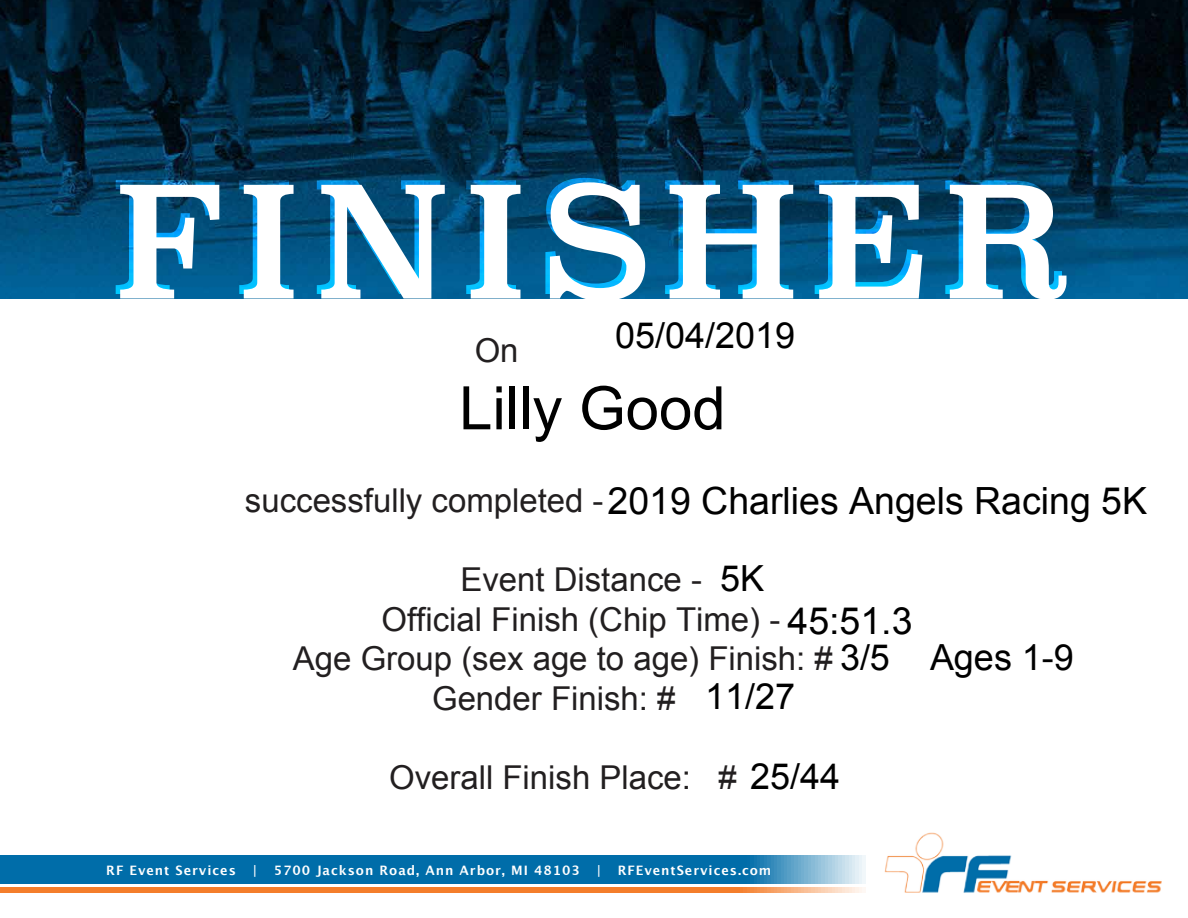
<style>
.page{position:relative;width:1188px;height:918px;background:#fff}
.page>*{position:absolute;margin:0;border:0;box-sizing:border-box;transform-origin:0 0}
.t1{font:153px "Superclarendon";letter-spacing:.1em;color:#fff}
.t2{font:60px "Arial";color:#000}
.t3{font:37.5px "Arial";color:#000}
.t4{font:36px "Arial";color:#000}
.t5{font:32.85px "Arial";color:#221f20}
.t6{font:700 13.05px "Lucida Grande";letter-spacing:.075em;color:#fff}
.s1{font-size:36px;color:#000}
</style>
<div class="page">
<img style="left:0;top:0;width:1188px;height:298px">
<img style="left:884px;top:832px;width:278px;height:61px">
<svg style="left:0;top:856px;width:865px;height:27px;background:#1076ae"></svg>
<svg style="left:0;top:887px;width:865px;height:5px;background:#f48739"></svg>
<h1 class="t1" style="left:110px;top:135px;width:957px">FINISHER</h1>
<p class="t5" style="left:475px;top:328px;width:45px">On</p>
<p class="t4" style="left:615px;top:315px;width:182px">05/04/2019</p>
<h2 class="t2" style="left:459px;top:375px;width:268px">Lilly Good</h2>
<p class="t3" style="left:608px;top:480px;width:541px">2019 Charlies Angels Racing 5K</p>
<p class="t5" style="left:245px;top:479px;width:360px">successfully completed -</p>
<p class="t4" style="left:720px;top:558px;width:45px">5K</p>
<p class="t5" style="left:460px;top:558px;width:243px">Event Distance -</p>
<p class="t5" style="left:382px;top:598px;width:400px">Official Finish (Chip Time) -</p>
<p class="t5" style="left:293px;top:637px;width:599px">Age Group (sex age to age) Finish: # <span class="s1">3/5</span></p>
<p class="t5" style="left:432px;top:677px;width:245px">Gender Finish: #</p>
<p class="t3" style="left:788px;top:600px;width:127px">45:51.3</p>
<p class="t4" style="left:705px;top:677px;width:92px">11/27</p>
<p class="t4" style="left:930px;top:638px;width:145px">Ages 1-9</p>
<p class="t5" style="left:389px;top:756px;width:452px">Overall Finish Place: # <span class="s1">25/44</span></p>
<p class="t6" style="left:106px;top:860px;width:131px">RF Event Services</p>
<p class="t6" style="left:252px;top:860px;width:6px">|</p>
<p class="t6" style="left:274px;top:860px;width:308px">5700 Jackson Road, Ann Arbor, MI 48103</p>
<p class="t6" style="left:596px;top:860px;width:6px">|</p>
<p class="t6" style="left:618px;top:860px;width:155px">RFEventServices.com</p>
</div>
